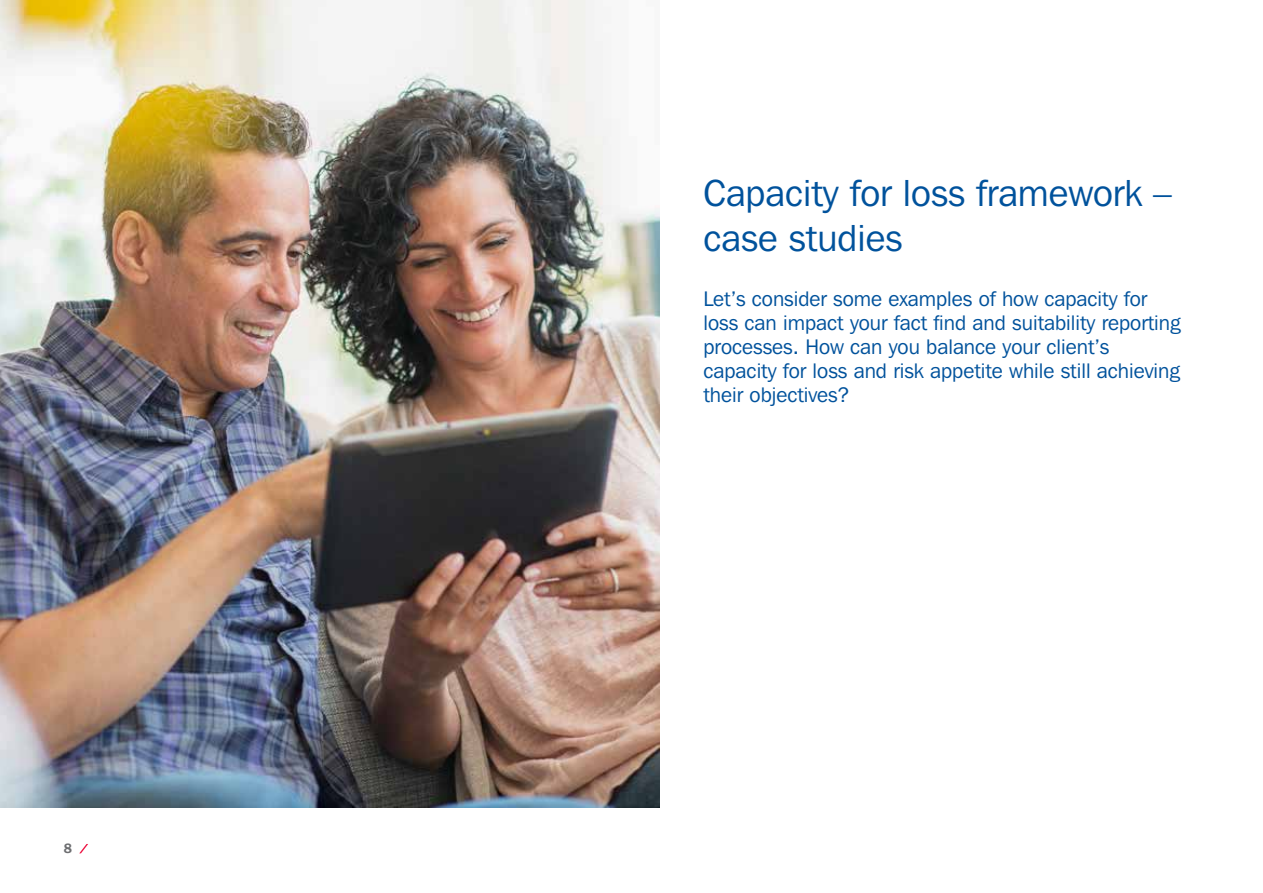
<style>
.page{position:relative;width:1263px;height:893px;background:#fff}
.page>*{position:absolute;margin:0;border:0;box-sizing:border-box;transform-origin:0 0}
.t1{font:37.5px/45px "Franklin Gothic IT Cby BT";color:#00529c}
.t2{font:21px/24px "Franklin Gothic IT Cby BT";color:#00529c}
.t3{font:600 13.5px "Franklin Gothic IT Cby BT";color:#6d6e71}
</style>
<div class="page">
<svg style="left:79px;top:844px;width:9px;height:9px"></svg>
<img style="left:0;top:0;width:659px;height:808px">
<p class="t3" style="left:64px;top:840px;width:10px">8</p>
<h1 class="t1" style="left:703px;top:170px;width:470px">Capacity for loss framework – case studies</h1>
<p class="t2" style="left:703px;top:287px;width:478px">Let’s consider some examples of how capacity for loss can impact your fact find and suitability reporting processes. How can you balance your client’s capacity for loss and risk appetite while still achieving their objectives?</p>
</div>
